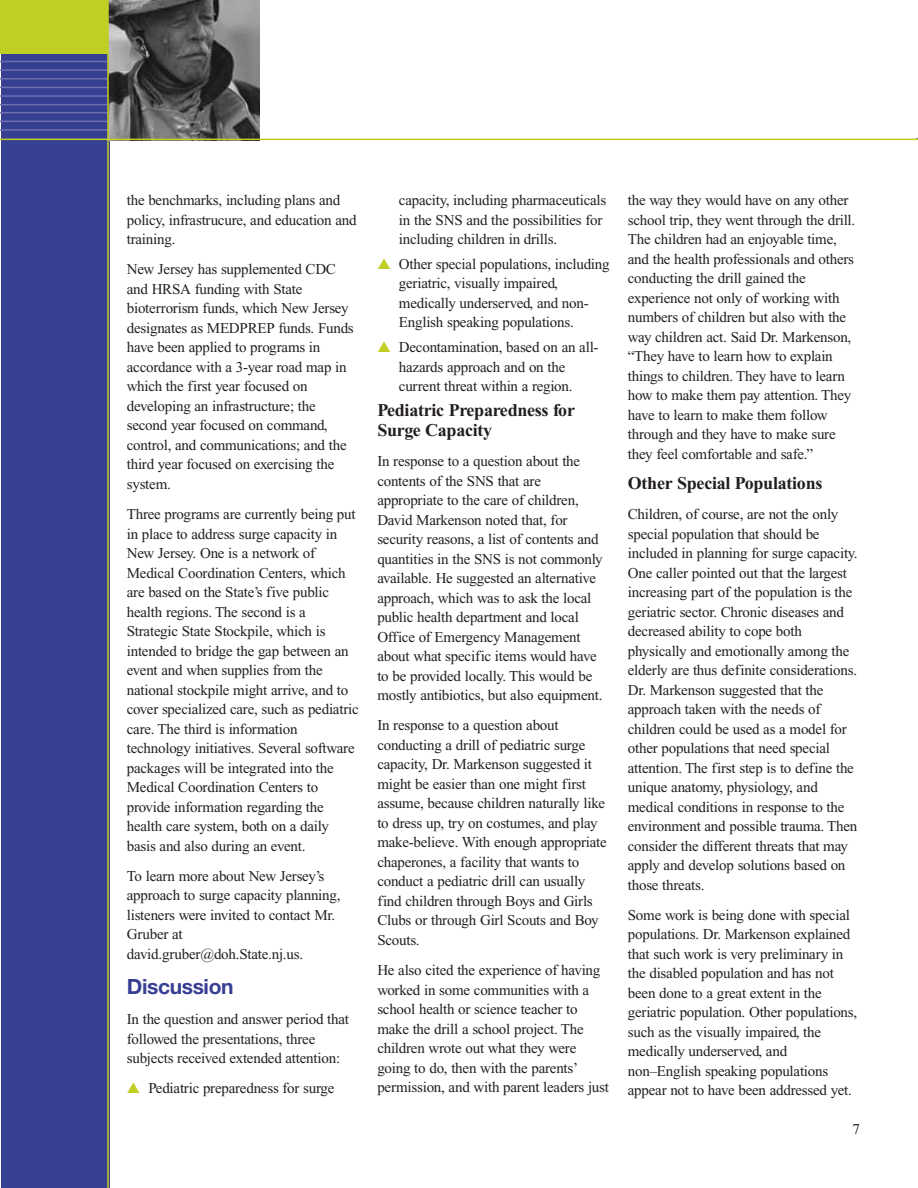
<style>
.page{position:relative;width:918px;height:1188px;background:#fff}
.page>*{position:absolute;margin:0;border:0;box-sizing:border-box;transform-origin:0 0}
.t1{font:700 21px "Helvetica Neue";letter-spacing:-.015em;color:#373f93}
.t2{font:700 18px/19.5px "Times New Roman";letter-spacing:-.015em;color:#231f20}
.t3{font:15px/19.5px "Times New Roman";letter-spacing:-.015em;color:#231f20}
.s1{color:#c1ce23}
</style>
<div class="page">
<div style="left:1px;top:0;width:108px;height:1188px;background:#373f93"></div>
<hr style="left:0;top:61px;width:108px;height:1px;background:#6f6eaf">
<hr style="left:0;top:69px;width:108px;height:2px;background:#6f6eaf">
<hr style="left:0;top:78px;width:108px;height:2px;background:#6f6eaf">
<hr style="left:0;top:87px;width:108px;height:1px;background:#6f6eaf">
<hr style="left:0;top:95px;width:108px;height:2px;background:#6f6eaf">
<hr style="left:0;top:104px;width:108px;height:1px;background:#6f6eaf">
<hr style="left:0;top:112px;width:108px;height:1px;background:#6f6eaf">
<hr style="left:0;top:121px;width:108px;height:1px;background:#6f6eaf">
<hr style="left:0;top:129px;width:108px;height:2px;background:#6f6eaf">
<div style="left:0;top:0;width:108px;height:54px;background:#c1ce23"></div>
<hr style="left:917px;top:0;width:1px;height:52px;background:#c1ce23">
<img style="left:109px;top:0;width:150px;height:141px">
<hr style="left:107px;top:0;width:2px;height:1188px;background:#c1ce23">
<hr style="left:0;top:139px;width:918px;height:1px;background:#c1ce23">
<p class="t3" style="left:127px;top:192px;width:231px">the benchmarks, including plans and policy, infrastrucure, and education and training.</p>
<p class="t3" style="left:127px;top:261px;width:228px">New Jersey has supplemented CDC and HRSA funding with State bioterrorism funds, which New Jersey designates as MEDPREP funds. Funds have been applied to programs in accordance with a 3-year road map in which the first year focused on developing an infrastructure; the second year focused on command, control, and communications; and the third year focused on exercising the system.</p>
<p class="t3" style="left:127px;top:506px;width:233px">Three programs are currently being put in place to address surge capacity in New Jersey. One is a network of Medical Coordination Centers, which are based on the State’s five public health regions. The second is a Strategic State Stockpile, which is intended to bridge the gap between an event and when supplies from the national stockpile might arrive, and to cover specialized care, such as pediatric care. The third is information technology initiatives. Several software packages will be integrated into the Medical Coordination Centers to provide information regarding the health care system, both on a daily basis and also during an event.</p>
<p class="t3" style="left:127px;top:868px;width:215px">To learn more about New Jersey’s approach to surge capacity planning, listeners were invited to contact Mr.<br>Gruber at david.gruber@doh.State.nj.us.</p>
<h1 class="t1" style="left:127px;top:979px;width:108px">Discussion</h1>
<p class="t3" style="left:127px;top:1011px;width:224px">In the question and answer period that followed the presentations, three subjects received extended attention:</p>
<p class="t3" style="left:127px;top:1080px;width:209px"><span class="s1">▲</span> Pediatric preparedness for surge</p>
<p class="t3" style="left:399px;top:192px;width:209px">capacity, including pharmaceuticals in the SNS and the possibilities for including children in drills.</p>
<p class="t3" style="left:399px;top:256px;width:212px;text-indent:-22px"><span class="s1">▲</span> Other special populations, including geriatric, visually impaired, medically underserved, and non-English speaking populations.</p>
<p class="t3" style="left:399px;top:339px;width:201px;text-indent:-22px"><span class="s1">▲</span> Decontamination, based on an all&shy;hazards approach and on the current threat within a region.</p>
<p class="t2" style="left:377px;top:402px;width:199px">Pediatric Preparedness for<br>Surge Capacity</p>
<p class="t3" style="left:377px;top:453px;width:227px">In response to a question about the contents of the SNS that are appropriate to the care of children, David Markenson noted that, for security reasons, a list of contents and quantities in the SNS is not commonly available. He suggested an alternative approach, which was to ask the local public health department and local Office of Emergency Management about what specific items would have to be provided locally. This would be mostly antibiotics, but also equipment.</p>
<p class="t3" style="left:377px;top:717px;width:231px">In response to a question about conducting a drill of pediatric surge capacity, Dr. Markenson suggested it might be easier than one might first assume, because children naturally like to dress up, try on costumes, and play make-believe. With enough appropriate chaperones, a facility that wants to conduct a pediatric drill can usually find children through Boys and Girls Clubs or through Girl Scouts and Boy Scouts.</p>
<p class="t3" style="left:377px;top:962px;width:233px">He also cited the experience of having worked in some communities with a school health or science teacher to make the drill a school project. The children wrote out what they were going to do, then with the parents’ permission, and with parent leaders just</p>
<p class="t3" style="left:628px;top:192px;width:229px">the way they would have on any other school trip, they went through the drill.<br>The children had an enjoyable time, and the health professionals and others conducting the drill gained the experience not only of working with numbers of children but also with the way children act. Said Dr. Markenson, “They have to learn how to explain things to children. They have to learn how to make them pay attention. They have to learn to make them follow through and they have to make sure they feel comfortable and safe.”</p>
<p class="t2" style="left:628px;top:475px;width:196px">Other Special Populations</p>
<p class="t3" style="left:628px;top:506px;width:231px">Children, of course, are not the only special population that should be included in planning for surge capacity.<br>One caller pointed out that the largest increasing part of the population is the geriatric sector. Chronic diseases and decreased ability to cope both physically and emotionally among the elderly are thus definite considerations.<br>Dr. Markenson suggested that the approach taken with the needs of children could be used as a model for other populations that need special attention. The first step is to define the unique anatomy, physiology, and medical conditions in response to the environment and possible trauma. Then consider the different threats that may apply and develop solutions based on those threats.</p>
<p class="t3" style="left:628px;top:907px;width:231px">Some work is being done with special populations. Dr. Markenson explained that such work is very preliminary in the disabled population and has not been done to a great extent in the geriatric population. Other populations, such as the visually impaired, the medically underserved, and non–English speaking populations appear not to have been addressed yet.</p>
<p class="t3" style="left:852px;top:1120px;width:9px">7</p>
</div>
